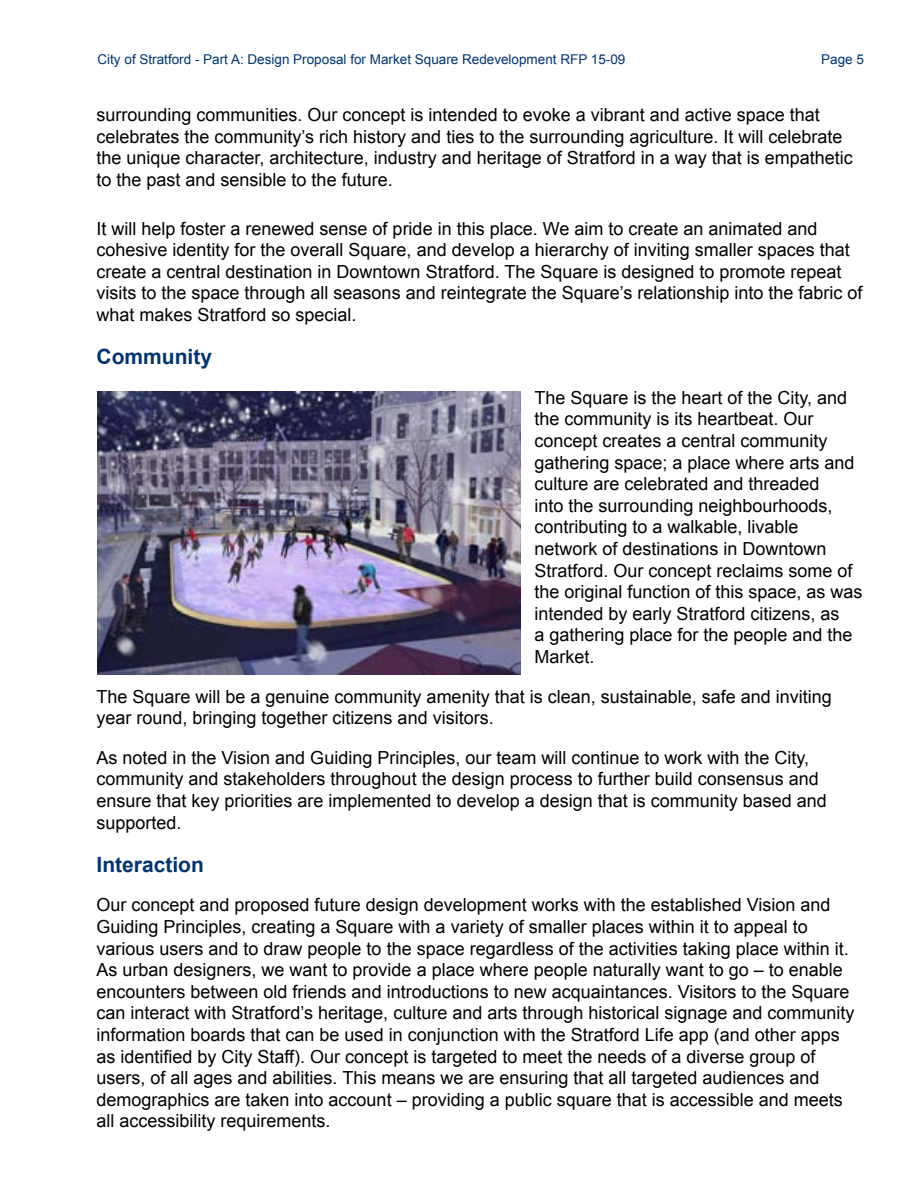
<style>
.page{position:relative;width:918px;height:1188px;background:#fff}
.page>*{position:absolute;margin:0;border:0;box-sizing:border-box;transform-origin:0 0}
.Sub_Heading_1{font:700 21px "Arial";color:#003472}
.Body_Text{font:18px/21.6px "Arial";color:#000}
.t1{font:13.5px "Arial";color:#003472}
</style>
<div class="page">
<img style="left:98px;top:391px;width:423px;height:284px">
<p class="t1" style="left:98px;top:50px;width:529px">City of Stratford - Part A: Design Proposal for Market Square Redevelopment RFP 15-09</p>
<p class="t1" style="left:821px;top:50px;width:44px">Page 5</p>
<p class="Body_Text" style="left:97px;top:104px;width:758px">surrounding communities. Our concept is intended to evoke a vibrant and active space that celebrates the community’s rich history and ties to the surrounding agriculture. It will celebrate the unique character, architecture, industry and heritage of Stratford in a way that is empathetic to the past and sensible to the future.</p>
<p class="Body_Text" style="left:97px;top:218px;width:768px">It will help foster a renewed sense of pride in this place. We aim to create an animated and cohesive identity for the overall Square, and develop a hierarchy of inviting smaller spaces that create a central destination in Downtown Stratford. The Square is designed to promote repeat visits to the space through all seasons and reintegrate the Square’s relationship into the fabric of what makes Stratford so special.</p>
<p class="Sub_Heading_1" style="left:97px;top:343px;width:117px">Community</p>
<p class="Body_Text" style="left:534px;top:387px;width:330px">The Square is the heart of the City, and the community is its heartbeat. Our concept creates a central community gathering space; a place where arts and culture are celebrated and threaded<br>into the surrounding neighbourhoods, contributing to a walkable, livable network of destinations in Downtown Stratford. Our concept reclaims some of the original function of this space, as was intended by early Stratford citizens, as<br>a gathering place for the people and the Market.</p>
<p class="Body_Text" style="left:97px;top:686px;width:737px">The Square will be a genuine community amenity that is clean, sustainable, safe and inviting year round, bringing together citizens and visitors.</p>
<p class="Body_Text" style="left:97px;top:747px;width:732px">As noted in the Vision and Guiding Principles, our team will continue to work with the City, community and stakeholders throughout the design process to further build consensus and ensure that key priorities are implemented to develop a design that is community based and supported.</p>
<p class="Sub_Heading_1" style="left:97px;top:850px;width:109px">Interaction</p>
<p class="Body_Text" style="left:97px;top:894px;width:760px">Our concept and proposed future design development works with the established Vision and Guiding Principles, creating a Square with a variety of smaller places within it to appeal to various users and to draw people to the space regardless of the activities taking place within it.<br>As urban designers, we want to provide a place where people naturally want to go – to enable encounters between old friends and introductions to new acquaintances. Visitors to the Square can interact with Stratford’s heritage, culture and arts through historical signage and community information boards that can be used in conjunction with the Stratford Life app (and other apps as identified by City Staff). Our concept is targeted to meet the needs of a diverse group of users, of all ages and abilities. This means we are ensuring that all targeted audiences and demographics are taken into account – providing a public square that is accessible and meets all accessibility requirements.</p>
</div>
